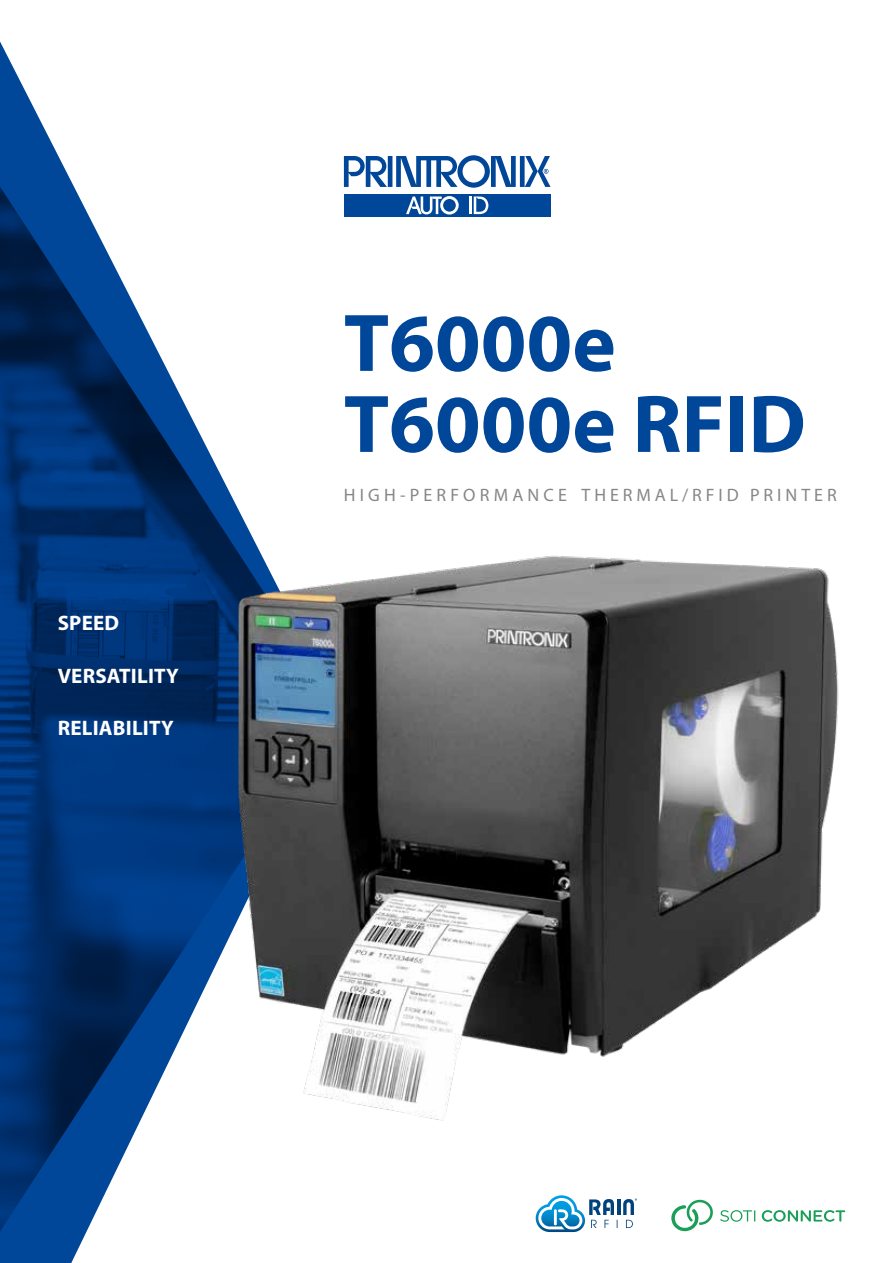
<style>
.page{position:relative;width:893px;height:1263px;background:#fff}
.page>*{position:absolute;margin:0;border:0;box-sizing:border-box;transform-origin:0 0}
.t1{font:700 82.5px/81px "Myriad Pro";color:#004699}
.t2{font:700 21px "Myriad Pro";letter-spacing:.01em;color:#fff}
.t3{font:18px "Myriad Pro";letter-spacing:.22em;color:#868786}
</style>
<div class="page">
<svg style="left:0;top:41px;width:87px;height:1222px;fill:#004699"></svg>
<img style="left:0;top:187px;width:260px;height:1044px">
<div style="left:344px;top:194px;width:207px;height:23px;background:#004699"></div>
<svg style="left:344px;top:155px;width:207px;height:33px"></svg>
<svg style="left:469px;top:196px;width:19px;height:18px"></svg>
<svg style="left:406px;top:196px;width:53px;height:19px"></svg>
<img style="left:229px;top:551px;width:610px;height:575px">
<svg style="left:671px;top:1199px;width:42px;height:32px"></svg>
<svg style="left:720px;top:1210px;width:35px;height:12px"></svg>
<svg style="left:762px;top:1210px;width:83px;height:12px"></svg>
<svg style="left:536px;top:1195px;width:101px;height:37px"></svg>
<p class="t2" style="left:58px;top:611px;width:63px">SPEED</p>
<p class="t2" style="left:58px;top:664px;width:123px">VERSATILITY</p>
<p class="t2" style="left:58px;top:716px;width:117px">RELIABILITY</p>
<h1 class="t1" style="left:344px;top:304px;width:463px">T6000e<br>T6000e RFID</h1>
<p class="t3" style="left:344px;top:485px;width:494px">H I G H - P E R F O R M A N C E THERMAL/RFID PRINTER</p>
</div>
